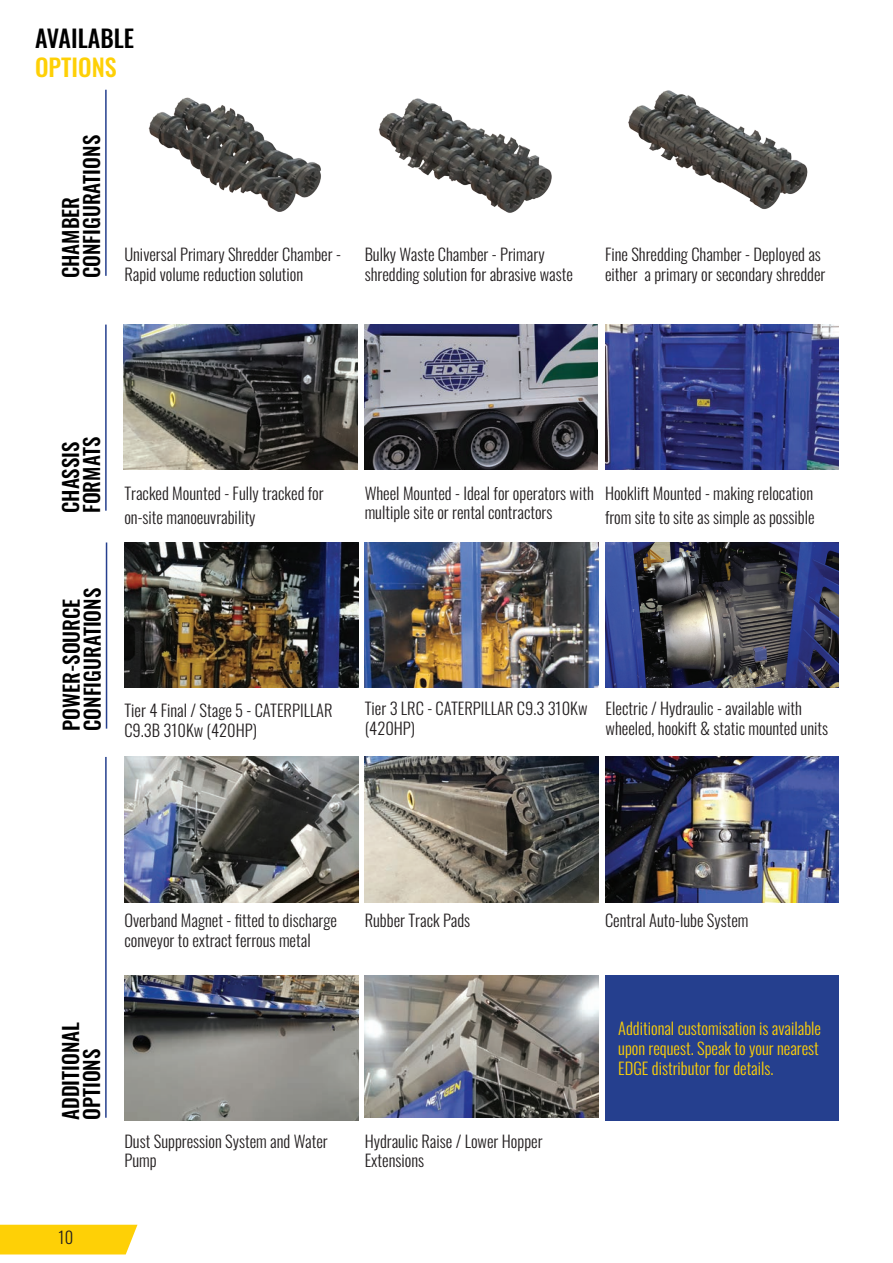
<style>
.page{position:relative;width:893px;height:1263px;background:#fff}
.page>*{position:absolute;margin:0;border:0;box-sizing:border-box;transform-origin:0 0}
.t1{font:500 24px "Oswald";color:#000}
.t2{font:500 24px "Oswald";color:#fed006}
.t3{font:500 21px/21px "Oswald";color:#000}
.t4{font:300 16.5px/19.8px "Oswald";color:#231f20}
.t5{font:300 16.5px/19.8px "Oswald";color:#fed006}
</style>
<div class="page">
<div style="left:0;top:1225px;width:137px;height:29px;background:#fed006"></div>
<hr style="left:105px;top:325px;width:2px;height:186px;background:#253f8e">
<hr style="left:105px;top:757px;width:2px;height:361px;background:#253f8e">
<img style="left:124px;top:757px;width:234px;height:145px">
<img style="left:365px;top:757px;width:233px;height:145px">
<img style="left:124px;top:975px;width:234px;height:145px">
<img style="left:605px;top:757px;width:234px;height:145px">
<hr style="left:106px;top:542px;width:1px;height:187px;background:#253f8e">
<img style="left:365px;top:542px;width:233px;height:145px">
<img style="left:124px;top:542px;width:234px;height:145px">
<div style="left:605px;top:975px;width:234px;height:145px;background:#253f8e"></div>
<img style="left:365px;top:975px;width:233px;height:143px">
<img style="left:606px;top:542px;width:233px;height:145px">
<img style="left:364px;top:325px;width:234px;height:145px">
<img style="left:124px;top:325px;width:233px;height:145px">
<img style="left:605px;top:325px;width:234px;height:145px">
<hr style="left:105px;top:90px;width:2px;height:186px;background:#253f8e">
<img style="left:378px;top:98px;width:174px;height:115px">
<img style="left:148px;top:97px;width:173px;height:115px">
<img style="left:628px;top:90px;width:180px;height:119px">
<h1 class="t1" style="left:35px;top:25px;width:100px">AVAILABLE</h1>
<h1 class="t2" style="left:35px;top:54px;width:83px">OPTIONS</h1>
<p class="t3" style="left:61px;top:278px;width:145px;rotate:-90deg">CHAMBER<br>CONFIGURATIONS</p>
<p class="t4" style="left:124px;top:243px;width:218px">Universal Primary Shredder Chamber -<br>Rapid volume reduction solution</p>
<p class="t4" style="left:365px;top:243px;width:210px">Bulky Waste Chamber - Primary shredding solution for abrasive waste</p>
<p class="t4" style="left:605px;top:243px;width:222px">Fine Shredding Chamber - Deployed as either a primary or secondary shredder</p>
<p class="t3" style="left:61px;top:513px;width:78px;rotate:-90deg">CHASSIS<br>FORMATS</p>
<p class="t4" style="left:124px;top:479px;width:201px;line-height:24px">Tracked Mounted - Fully tracked for on-site manoeuvrability</p>
<p class="t4" style="left:365px;top:481px;width:231px">Wheel Mounted - Ideal for operators with multiple site or rental contractors</p>
<p class="t4" style="left:605px;top:479px;width:211px;line-height:24px">Hooklift Mounted - making relocation from site to site as simple as possible</p>
<p class="t3" style="left:62px;top:731px;width:145px;rotate:-90deg">POWER-SOURCE<br>CONFIGURATIONS</p>
<p class="t4" style="left:124px;top:698px;width:210px">Tier 4 Final / Stage 5 - CATERPILLAR<br>C9.3B 310Kw (420HP)</p>
<p class="t4" style="left:365px;top:696px;width:224px">Tier 3 LRC - CATERPILLAR C9.3 310Kw (420HP)</p>
<p class="t4" style="left:606px;top:696px;width:224px">Electric / Hydraulic - available with wheeled, hookift &amp; static mounted units</p>
<p class="t4" style="left:124px;top:908px;width:214px">Overband Magnet - fitted to discharge conveyor to extract ferrous metal</p>
<p class="t4" style="left:365px;top:908px;width:107px">Rubber Track Pads</p>
<p class="t4" style="left:605px;top:908px;width:145px">Central Auto-lube System</p>
<p class="t3" style="left:61px;top:1120px;width:99px;rotate:-90deg">ADDITIONAL<br>OPTIONS</p>
<p class="t4" style="left:59px;top:1226px;width:16px">10</p>
<p class="t4" style="left:124px;top:1129px;width:205px">Dust Suppression System and Water<br>Pump</p>
<p class="t4" style="left:365px;top:1129px;width:180px">Hydraulic Raise / Lower Hopper<br>Extensions</p>
<p class="t5" style="left:618px;top:1017px;width:204px">Additional customisation is available upon request. Speak to your nearest<br>EDGE distributor for details.</p>
</div>
